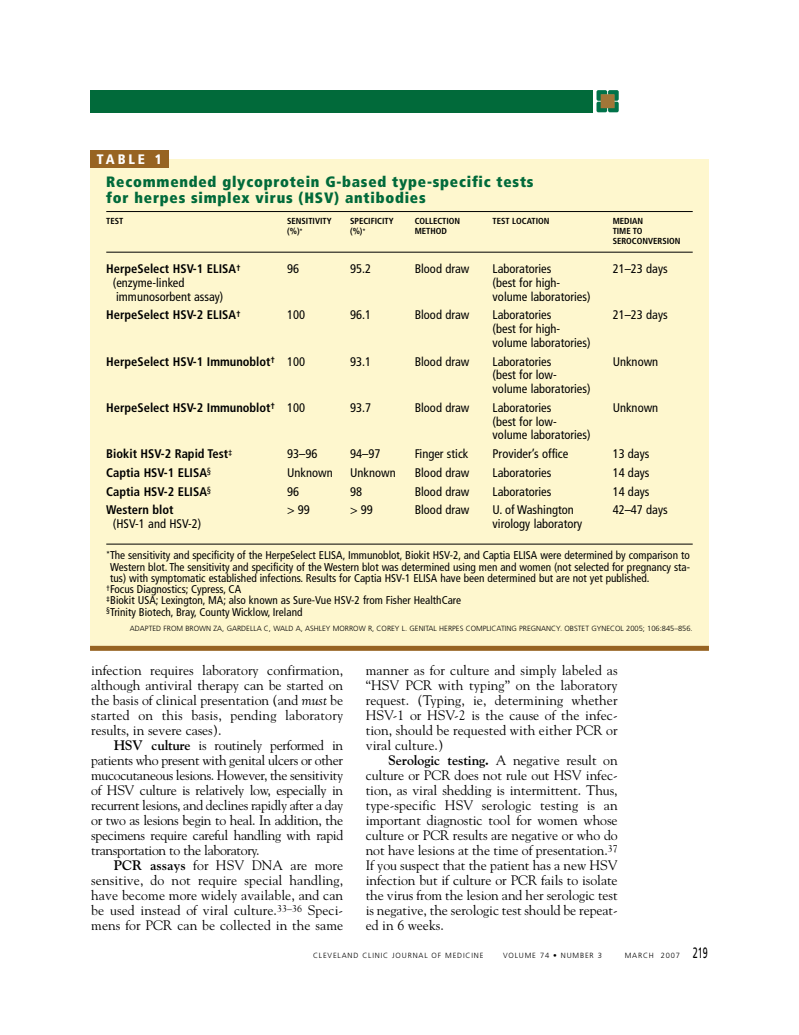
<style>
.page{position:relative;width:799px;height:1035px;background:#fff}
.page>*{position:absolute;margin:0;border:0;box-sizing:border-box;transform-origin:0 0}
.t1{font:900 condensed 15px/16.2px "Frutiger";letter-spacing:.05em;color:#016a3a}
.t2{font:13.75px/15px "Goudy";letter-spacing:.005em;color:#000;text-align:justify}
.t3{font:900 condensed 13.75px "Frutiger";letter-spacing:.21em;color:#fff}
.t4{font:condensed 12.5px/13.8px "Frutiger";color:#000}
.t5{font:700 condensed 12.5px "Frutiger";color:#000}
.t6{font:condensed 11.25px "Frutiger";color:#000}
.t7{font:700 condensed 8.75px/10px "Frutiger";color:#000}
.t8{font:300 7.5px "Frutiger";color:#000}
.t9{font:300 7.5px "Frutiger";letter-spacing:.11em;color:#000}
.s1{font-weight:400}
.s2{font-weight:700}
.s3{font-weight:400;font-size:15px}
.s4{font-style:italic}
</style>
<div class="page">
<div style="left:90px;top:90px;width:502px;height:22px;background:#016a3a"></div>
<svg style="left:596px;top:90px;width:23px;height:22px"></svg>
<div style="left:601px;top:95px;width:13px;height:13px;background:#a17638"></div>
<div style="left:90px;top:159px;width:619px;height:491px;background:#fef7ce"></div>
<hr style="left:106px;top:211px;width:586px;height:1px;background:#000">
<hr style="left:106px;top:252px;width:586px;height:1px;background:#000">
<hr style="left:106px;top:544px;width:586px;height:1px;background:#000">
<div style="left:90px;top:151px;width:79px;height:17px;background:#976422"></div>
<div style="left:90px;top:646px;width:619px;height:5px;background:#976422"></div>
<p class="t3" style="left:97px;top:154px;width:66px">TABLE 1</p>
<p class="t1" style="left:106px;top:175px;width:429px">Recommended glycoprotein G-based type-specific tests for herpes simplex virus (HSV) antibodies</p>
<p class="t7" style="left:106px;top:217px;width:19px">TEST</p>
<p class="t7" style="left:287px;top:217px;width:46px">SENSITIVITY</p>
<p class="t7" style="left:350px;top:217px;width:45px">SPECIFICITY</p>
<p class="t7" style="left:415px;top:217px;width:47px">COLLECTION</p>
<p class="t7" style="left:492px;top:217px;width:58px">TEST LOCATION</p>
<p class="t7" style="left:612px;top:217px;width:32px">MEDIAN</p>
<p class="t7" style="left:287px;top:227px;width:17px">(%)<sup>*</sup></p>
<p class="t7" style="left:350px;top:227px;width:17px">(%)<sup>*</sup></p>
<p class="t7" style="left:415px;top:227px;width:34px">METHOD</p>
<p class="t7" style="left:612px;top:227px;width:69px">TIME TO<br>SEROCONVERSION</p>
<p class="t5" style="left:106px;top:264px;width:136px">HerpeSelect HSV-1 ELISA<sup>†</sup></p>
<p class="t4" style="left:287px;top:263px;width:13px">96</p>
<p class="t4" style="left:350px;top:263px;width:22px">95.2</p>
<p class="t4" style="left:415px;top:263px;width:56px">Blood draw</p>
<p class="t4" style="left:492px;top:263px;width:60px">Laboratories</p>
<p class="t4" style="left:612px;top:263px;width:57px">21–23 days</p>
<p class="t4" style="left:113px;top:277px;width:73px">(enzyme-linked</p>
<p class="t4" style="left:493px;top:277px;width:69px">(best for high-</p>
<p class="t4" style="left:116px;top:290px;width:109px">immunosorbent assay)</p>
<p class="t4" style="left:492px;top:290px;width:99px">volume laboratories)</p>
<p class="t5" style="left:106px;top:310px;width:136px">HerpeSelect HSV-2 ELISA<sup>†</sup></p>
<p class="t4" style="left:287px;top:309px;width:19px">100</p>
<p class="t4" style="left:350px;top:309px;width:22px">96.1</p>
<p class="t4" style="left:415px;top:309px;width:56px">Blood draw</p>
<p class="t4" style="left:492px;top:309px;width:60px">Laboratories</p>
<p class="t4" style="left:612px;top:309px;width:57px">21–23 days</p>
<p class="t4" style="left:492px;top:323px;width:99px">(best for high&shy;volume laboratories)</p>
<p class="t5" style="left:106px;top:356px;width:200px">HerpeSelect HSV-1 Immunoblot<sup>†</sup> <span class="s1">100</span></p>
<p class="t4" style="left:350px;top:355px;width:22px">93.1</p>
<p class="t4" style="left:415px;top:355px;width:56px">Blood draw</p>
<p class="t4" style="left:492px;top:355px;width:60px">Laboratories</p>
<p class="t4" style="left:612px;top:355px;width:47px">Unknown</p>
<p class="t4" style="left:492px;top:369px;width:99px">(best for low&shy;volume laboratories)</p>
<p class="t5" style="left:106px;top:403px;width:200px">HerpeSelect HSV-2 Immunoblot<sup>†</sup> <span class="s1">100</span></p>
<p class="t4" style="left:350px;top:402px;width:22px">93.7</p>
<p class="t4" style="left:415px;top:402px;width:56px">Blood draw</p>
<p class="t4" style="left:492px;top:402px;width:60px">Laboratories</p>
<p class="t4" style="left:612px;top:402px;width:47px">Unknown</p>
<p class="t4" style="left:492px;top:415px;width:99px">(best for low&shy;volume laboratories)</p>
<p class="t5" style="left:106px;top:449px;width:128px">Biokit HSV-2 Rapid Test<sup>‡</sup></p>
<p class="t4" style="left:287px;top:448px;width:32px">93–96</p>
<p class="t4" style="left:350px;top:448px;width:32px">94–97</p>
<p class="t4" style="left:415px;top:448px;width:55px">Finger stick</p>
<p class="t4" style="left:492px;top:448px;width:77px">Provider’s office</p>
<p class="t4" style="left:612px;top:448px;width:38px">13 days</p>
<p class="t5" style="left:106px;top:468px;width:106px">Captia HSV-1 ELISA<sup>§</sup></p>
<p class="t4" style="left:287px;top:467px;width:47px">Unknown</p>
<p class="t4" style="left:350px;top:467px;width:47px">Unknown</p>
<p class="t4" style="left:415px;top:467px;width:56px">Blood draw</p>
<p class="t4" style="left:493px;top:467px;width:60px">Laboratories</p>
<p class="t4" style="left:613px;top:467px;width:38px">14 days</p>
<p class="t5" style="left:106px;top:486px;width:106px">Captia HSV-2 ELISA<sup>§</sup></p>
<p class="t4" style="left:287px;top:485px;width:13px">96</p>
<p class="t4" style="left:350px;top:485px;width:13px">98</p>
<p class="t4" style="left:415px;top:485px;width:56px">Blood draw</p>
<p class="t4" style="left:492px;top:485px;width:60px">Laboratories</p>
<p class="t4" style="left:612px;top:485px;width:38px">14 days</p>
<p class="t5" style="left:106px;top:505px;width:69px">Western blot</p>
<p class="t4" style="left:287px;top:504px;width:24px">&gt; 99</p>
<p class="t4" style="left:350px;top:504px;width:24px">&gt; 99</p>
<p class="t4" style="left:415px;top:504px;width:56px">Blood draw</p>
<p class="t4" style="left:492px;top:504px;width:83px">U. of Washington</p>
<p class="t4" style="left:612px;top:504px;width:57px">42–47 days</p>
<p class="t4" style="left:113px;top:518px;width:90px">(HSV-1 and HSV-2)</p>
<p class="t4" style="left:492px;top:518px;width:91px">virology laboratory</p>
<p class="t6" style="left:106px;top:551px;width:585px"><sup>*</sup>The sensitivity and specificity of the HerpeSelect ELISA, Immunoblot, Biokit HSV-2, and Captia ELISA were determined by comparison to</p>
<p class="t6" style="left:110px;top:562px;width:581px">Western blot. The sensitivity and specificity of the Western blot was determined using men and women (not selected for pregnancy sta-</p>
<p class="t6" style="left:110px;top:573px;width:541px">tus) with symptomatic established infections. Results for Captia HSV-1 ELISA have been determined but are not yet published.</p>
<p class="t6" style="left:106px;top:585px;width:136px"><sup>†</sup>Focus Diagnostics; Cypress, CA</p>
<p class="t6" style="left:106px;top:596px;width:356px"><sup>‡</sup>Biokit USA; Lexington, MA; also known as Sure-Vue HSV-2 from Fisher HealthCare</p>
<p class="t6" style="left:106px;top:607px;width:198px"><sup>§</sup>Trinity Biotech, Bray, County Wicklow, Ireland</p>
<p class="t8" style="left:130px;top:626px;width:564px">ADAPTED FROM BROWN ZA, GARDELLA C, WALD A, ASHLEY MORROW R, COREY L. GENITAL HERPES COMPLICATING PREGNANCY. OBSTET GYNECOL 2005; 106:845–856.</p>
<p class="t2" style="left:366px;top:664px;width:253px">manner as for culture and simply labeled as “HSV PCR with typing” on the laboratory request. (Typing, ie, determining whether HSV-1 or HSV-2 is the cause of the infec&shy;tion, should be requested with either PCR or viral culture.)</p>
<p class="t2" style="left:366px;top:754px;width:253px;text-indent:23px"><span class="s2">Serologic testing.</span> A negative result on culture or PCR does not rule out HSV infec&shy;tion, as viral shedding is intermittent. Thus, type-specific HSV serologic testing is an important diagnostic tool for women whose culture or PCR results are negative or who do not have lesions at the time of presentation.<sup>37<br></sup>If you suspect that the patient has a new HSV infection but if culture or PCR fails to isolate the virus from the lesion and her serologic test is negative, the serologic test should be repeat&shy;ed in 6 weeks.</p>
<p class="t9" style="left:313px;top:952px;width:172px">CLEVELAND CLINIC JOURNAL OF MEDICINE</p>
<p class="t9" style="left:503px;top:952px;width:100px">VOLUME 74 • NUMBER 3</p>
<p class="t9" style="left:624px;top:952px;width:85px">MARCH 2007 <span class="s3">219</span></p>
<p class="t2" style="left:91px;top:664px;width:253px">infection requires laboratory confirmation, although antiviral therapy can be started on the basis of clinical presentation (and <span class="s4">must</span> be started on this basis, pending laboratory results, in severe cases).</p>
<p class="t2" style="left:91px;top:739px;width:253px;text-indent:23px"><span class="s2">HSV culture</span> is routinely performed in patients who present with genital ulcers or other mucocutaneous lesions. However, the sensitivity of HSV culture is relatively low, especially in recurrent lesions, and declines rapidly after a day or two as lesions begin to heal. In addition, the specimens require careful handling with rapid transportation to the laboratory.</p>
<p class="t2" style="left:91px;top:859px;width:253px;text-indent:23px"><span class="s2">PCR assays</span> for HSV DNA are more sensitive, do not require special handling, have become more widely available, and can be used instead of viral culture.<sup>33–36</sup> Speci&shy;mens for PCR can be collected in the same</p>
</div>
